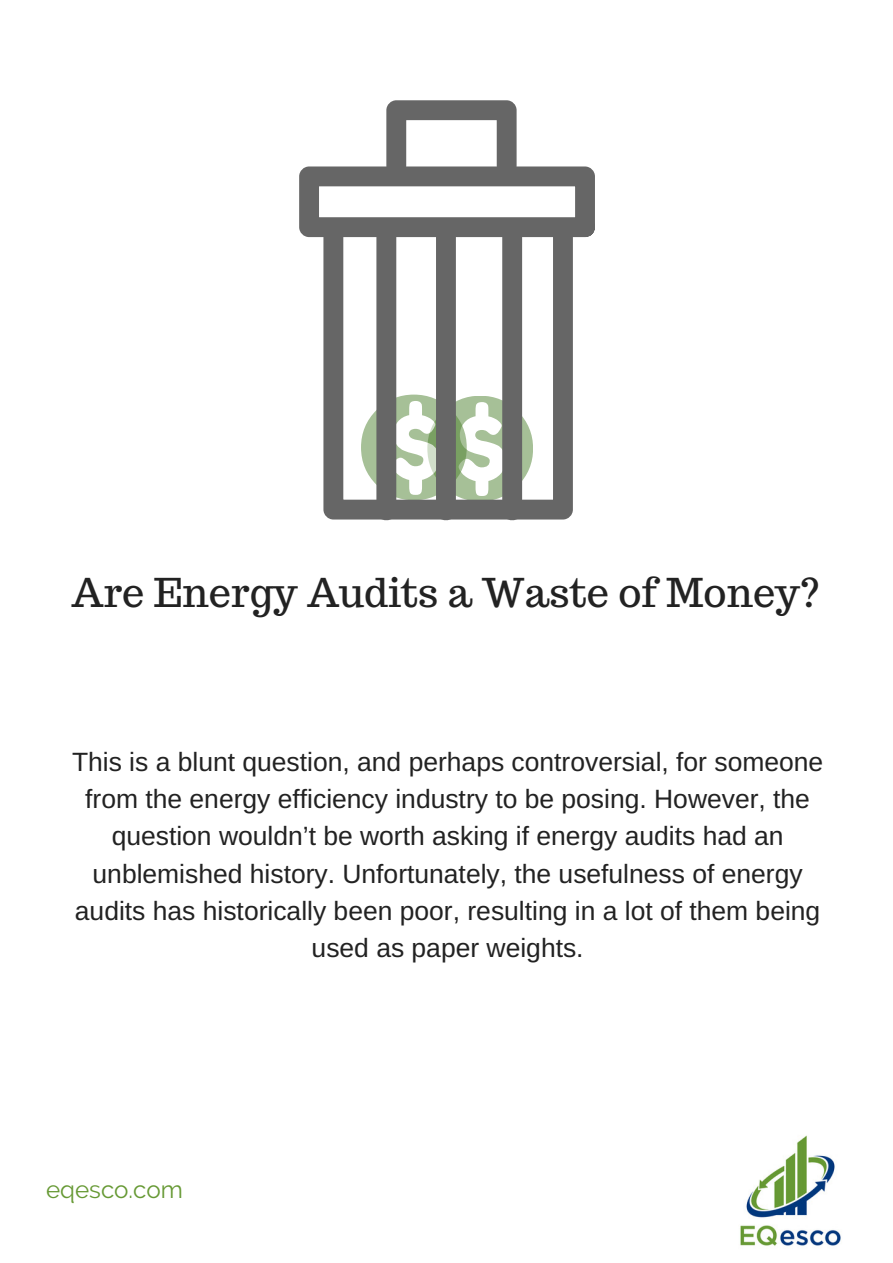
<style>
.page{position:relative;width:893px;height:1263px;background:#fff}
.page>*{position:absolute;margin:0;border:0;box-sizing:border-box;transform-origin:0 0}
.t1{font:39.6px "Trocchi";color:#222}
.t2{font:26.4px/37px "Arimo";color:#222;text-align:center}
.t3{font:24.15px "Raleway";color:#669934}
</style>
<div class="page">
<svg style="left:299px;top:100px;width:296px;height:420px"></svg>
<img style="left:740px;top:1135px;width:101px;height:111px">
<h1 class="t1" style="left:72px;top:567px;width:749px">Are Energy Audits a Waste of Money?</h1>
<p class="t2" style="left:72px;top:743px;width:752px">This is a blunt question, and perhaps controversial, for someone from the energy efficiency industry to be posing. However, the question wouldn’t be worth asking if energy audits had an unblemished history. Unfortunately, the usefulness of energy audits has historically been poor, resulting in a lot of them being used as paper weights.</p>
<p class="t3" style="left:46px;top:1176px;width:138px">eqesco.com</p>
</div>
